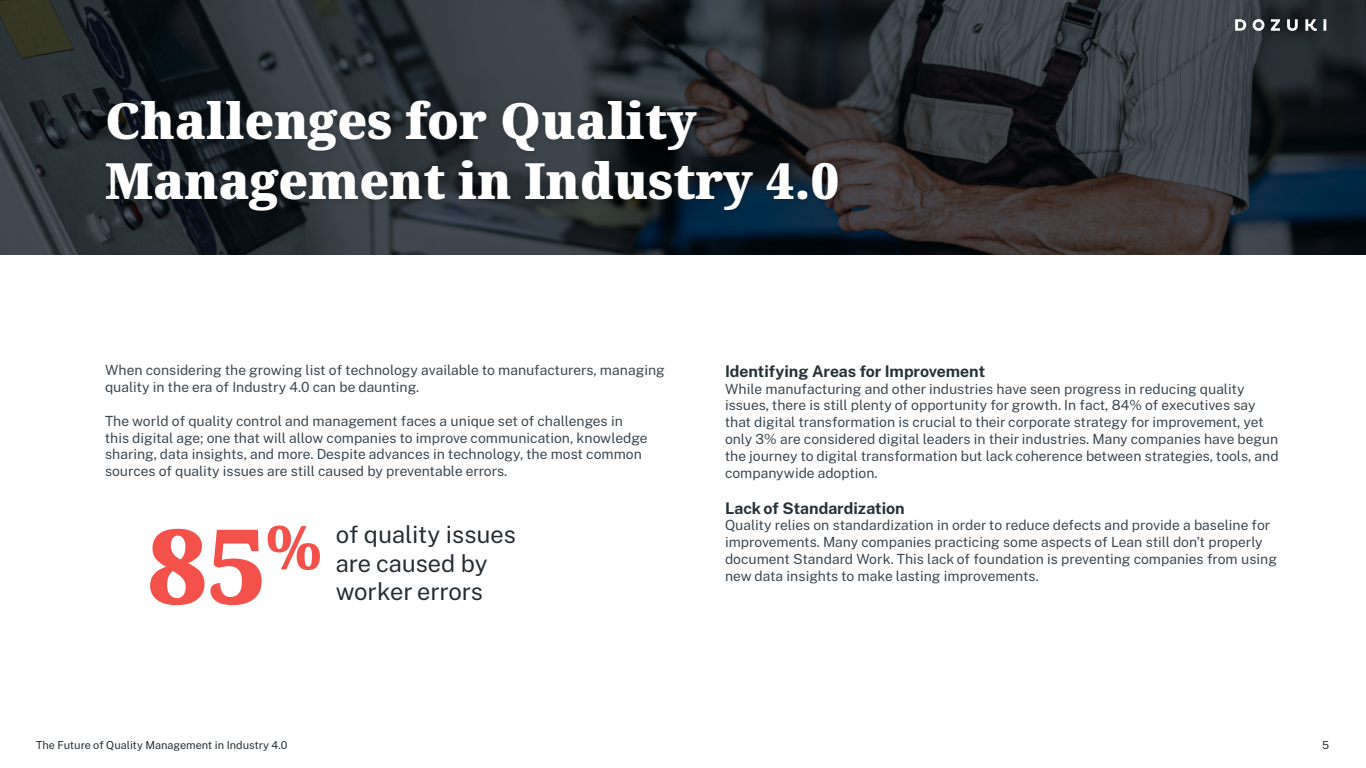
<style>
.page{position:relative;width:1366px;height:768px;background:#fff}
.page>*{position:absolute;margin:0;border:0;box-sizing:border-box;transform-origin:0 0}
.t1{font:900 104px "Noto Serif";color:#f4514a}
.t2{font:900 50px/60px "Noto Serif";color:#fff}
.t3{font:24px/28.8px "Public Sans";letter-spacing:-.005em;color:#242c33}
.t4{font:700 16px "Public Sans";color:#263238}
.t5{font:14px/16.8px "Public Sans";color:#3b454e}
.t6{font:11px "Public Sans";color:#242c33}
</style>
<div class="page">
<svg style="left:0;top:0;width:1366px;height:255px;background:#292e34"></svg>
<div style="left:101px;top:96px;width:743px;height:121px;background:#000;opacity:.17"></div>
<svg style="left:1235px;top:19px;width:91px;height:12px"></svg>
<h2 class="t2" style="left:105px;top:92px;width:736px">Challenges for Quality<br>Management in Industry 4.0</h2>
<p class="t5" style="left:105px;top:361px;width:561px">When considering the growing list of technology available to manufacturers, managing quality in the era of Industry 4.0 can be daunting.</p>
<p class="t5" style="left:105px;top:412px;width:544px">The world of quality control and management faces a unique set of challenges in this digital age; one that will allow companies to improve communication, knowledge sharing, data insights, and more. Despite advances in technology, the most common sources of quality issues are still caused by preventable errors.</p>
<h1 class="t1" style="left:148px;top:492px;width:175px">85<sup>%</sup></h1>
<h3 class="t3" style="left:336px;top:518px;width:182px">of quality issues are caused by worker errors</h3>
<p class="t4" style="left:725px;top:359px;width:262px">Identifying Areas for Improvement</p>
<p class="t5" style="left:725px;top:380px;width:555px">While manufacturing and other industries have seen progress in reducing quality issues, there is still plenty of opportunity for growth. In fact, 84% of executives say that digital transformation is crucial to their corporate strategy for improvement, yet only 3% are considered digital leaders in their industries. Many companies have begun the journey to digital transformation but lack coherence between strategies, tools, and companywide adoption.</p>
<p class="t4" style="left:725px;top:495px;width:181px">Lack of Standardization</p>
<p class="t5" style="left:725px;top:516px;width:553px">Quality relies on standardization in order to reduce defects and provide a baseline for improvements. Many companies practicing some aspects of Lean still don’t properly document Standard Work. This lack of foundation is preventing companies from using</p>
<p class="t5" style="left:725px;top:567px;width:315px">new data insights to make lasting improvements.</p>
<p class="t6" style="left:36px;top:736px;width:253px">The Future of Quality Management in Industry 4.0</p>
<p class="t6" style="left:1322px;top:736px;width:9px">5</p>
</div>
